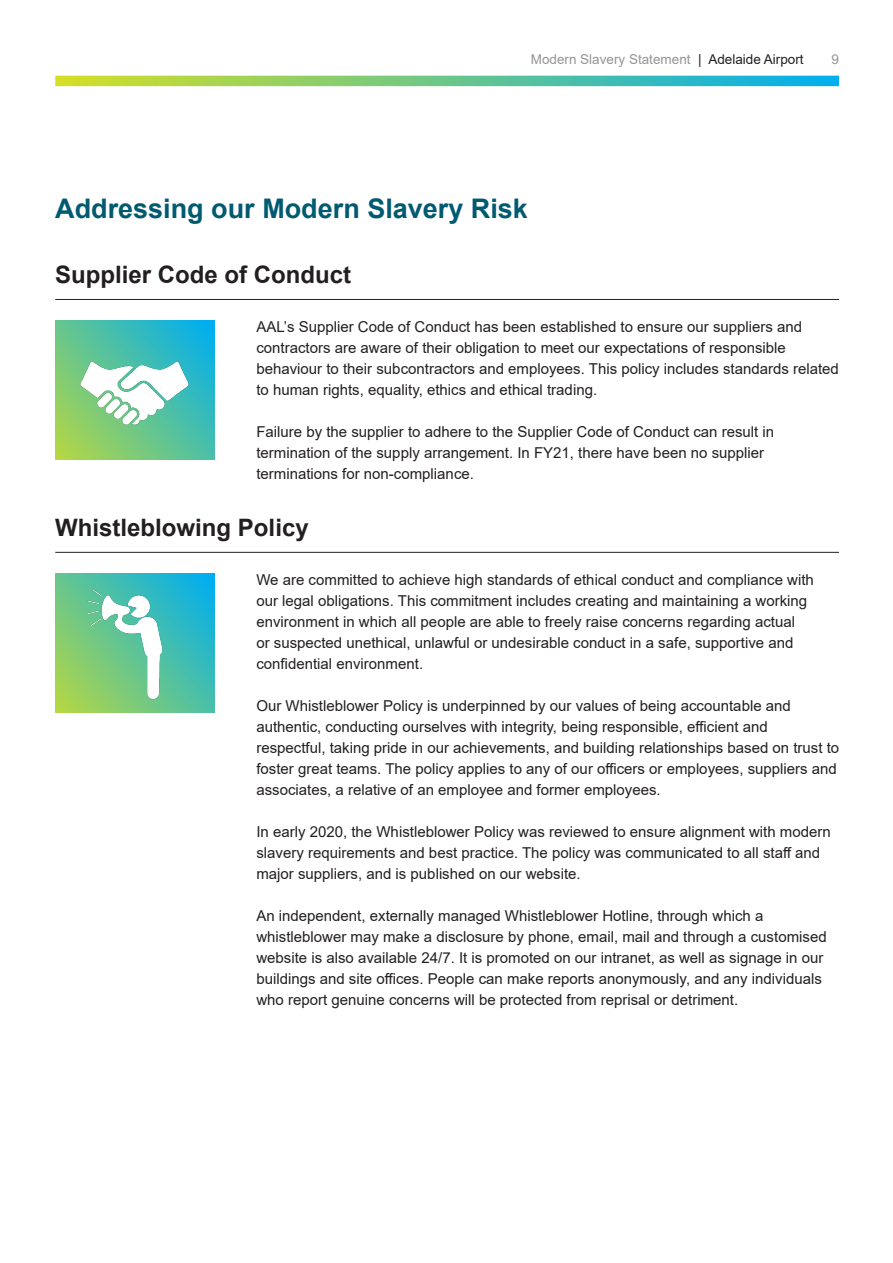
<style>
.page{position:relative;width:893px;height:1263px;background:#fff}
.page>*{position:absolute;margin:0;border:0;box-sizing:border-box;transform-origin:0 0}
.t1{font:700 27px "Arial";color:#005a70}
.t2{font:700 24px "Arial";color:#231f20}
.t3{font:15px/21px "Arial";color:#231f20}
.t4{font:13.5px "Arial";color:#939598}
.s1{color:#231f20}
</style>
<div class="page">
<svg style="left:55px;top:76px;width:784px;height:10px;background:#6ac689"></svg>
<hr style="left:55px;top:299px;width:784px;height:1px;background:#231f20">
<hr style="left:55px;top:552px;width:784px;height:1px;background:#231f20">
<svg style="left:55px;top:321px;width:160px;height:138px;background:#74c880"></svg>
<img style="left:57px;top:321px;width:156px;height:128px">
<img style="left:55px;top:574px;width:160px;height:138px">
<p class="t4" style="left:531px;top:50px;width:274px">Modern Slavery Statement <span class="s1">| Adelaide Airport</span></p>
<p class="t4" style="left:831px;top:50px;width:9px">9</p>
<p class="t1" style="left:55px;top:190px;width:474px">Addressing our Modern Slavery Risk</p>
<p class="t2" style="left:55px;top:258px;width:298px">Supplier Code of Conduct</p>
<p class="t3" style="left:256px;top:316px;width:584px">AAL’s Supplier Code of Conduct has been established to ensure our suppliers and contractors are aware of their obligation to meet our expectations of responsible behaviour to their subcontractors and employees. This policy includes standards related to human rights, equality, ethics and ethical trading.</p>
<p class="t3" style="left:256px;top:421px;width:519px">Failure by the supplier to adhere to the Supplier Code of Conduct can result in termination of the supply arrangement. In FY21, there have been no supplier terminations for non-compliance.</p>
<p class="t2" style="left:55px;top:510px;width:255px">Whistleblowing Policy</p>
<p class="t3" style="left:256px;top:569px;width:559px">We are committed to achieve high standards of ethical conduct and compliance with our legal obligations. This commitment includes creating and maintaining a working environment in which all people are able to freely raise concerns regarding actual<br>or suspected unethical, unlawful or undesirable conduct in a safe, supportive and confidential environment.</p>
<p class="t3" style="left:256px;top:695px;width:584px">Our Whistleblower Policy is underpinned by our values of being accountable and authentic, conducting ourselves with integrity, being responsible, efficient and respectful, taking pride in our achievements, and building relationships based on trust to foster great teams. The policy applies to any of our officers or employees, suppliers and associates, a relative of an employee and former employees.</p>
<p class="t3" style="left:256px;top:821px;width:576px">In early 2020, the Whistleblower Policy was reviewed to ensure alignment with modern slavery requirements and best practice. The policy was communicated to all staff and major suppliers, and is published on our website.</p>
<p class="t3" style="left:256px;top:905px;width:572px">An independent, externally managed Whistleblower Hotline, through which a whistleblower may make a disclosure by phone, email, mail and through a customised website is also available 24/7. It is promoted on our intranet, as well as signage in our buildings and site offices. People can make reports anonymously, and any individuals who report genuine concerns will be protected from reprisal or detriment.</p>
</div>
